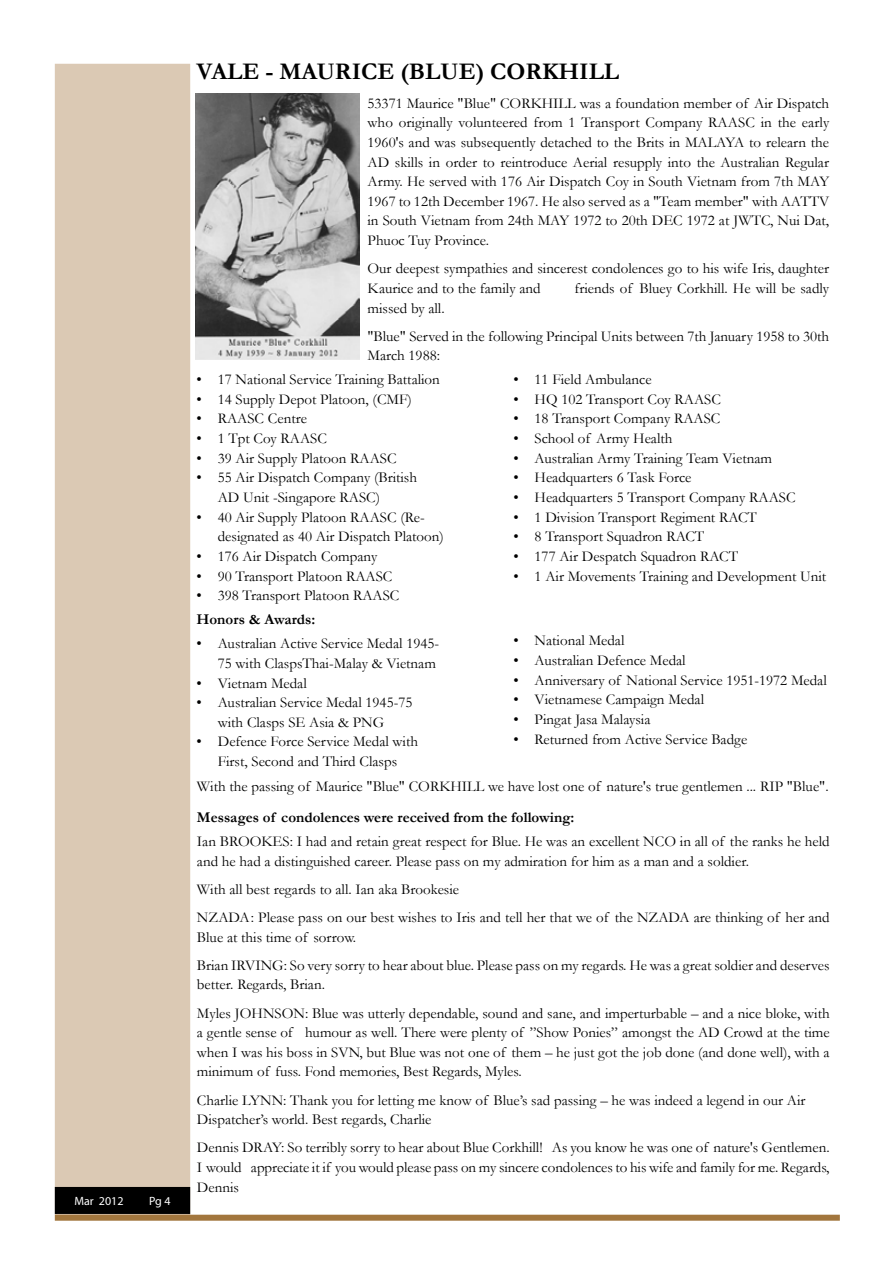
<style>
.page{position:relative;width:893px;height:1263px;background:#fff}
.page>*{position:absolute;margin:0;border:0;box-sizing:border-box;transform-origin:0 0}
.t1{font:700 24px "Garamond";color:#000}
.t2{font:15px/19.6px "Garamond";color:#000}
.t3{font:700 15px "Garamond";letter-spacing:-.01em;color:#000}
.t4{font:12px "Myriad Pro";color:#fff}
</style>
<div class="page">
<div style="left:55px;top:64px;width:135px;height:1151px;background:#dbc9b4"></div>
<div style="left:55px;top:1215px;width:785px;height:6px;background:#a2763d"></div>
<div style="left:56px;top:1188px;width:133px;height:25px;background:#000"></div>
<div style="left:55px;top:1187px;width:135px;height:27px;border:2px solid #000"></div>
<img style="left:196px;top:94px;width:163px;height:266px">
<p class="t4" style="left:74px;top:1193px;width:51px">Mar 2012</p>
<p class="t4" style="left:149px;top:1193px;width:23px">Pg 4</p>
<h1 class="t1" style="left:197px;top:58px;width:32px">VALE</h1>
<h1 class="t1" style="left:265px;top:58px;width:32px">- MAURICE</h1>
<h1 class="t1" style="left:400px;top:58px;width:26px">(BLUE</h1>
<h1 class="t1" style="left:476px;top:58px;width:33px">) COR</h1>
<h1 class="t1" style="left:542px;top:58px;width:33px">KHILL</h1>
<p class="t2" style="left:368px;top:93px;width:463px;text-align:justify">53371 Maurice "Blue" CORKHILL was a foundation member of Air Dispatch who originally volunteered from 1 Transport Company RAASC in the early 1960's and was subsequently detached to the Brits in MALAYA to relearn the AD skills in order to reintroduce Aerial resupply into the Australian Regular Army. He served with 176 Air Dispatch Coy in South Vietnam from 7th MAY 1967 to 12th December 1967. He also served as a "Team member" with AATTV in South Vietnam from 24th MAY 1972 to 20th DEC 1972 at JWTC, Nui Dat, Phuoc Tuy Province.</p>
<p class="t2" style="left:368px;top:259px;width:463px">Our deepest sympathies and sincerest condolences go to his wife Iris, daughter<br>Kaurice and to the family and</p>
<p class="t2" style="left:575px;top:278px;width:256px">friends of Bluey Corkhill. He will be sadly</p>
<p class="t2" style="left:368px;top:294px;width:463px;line-height:28.2px">missed by all.<br>"Blue" Served in the following Principal Units between 7th January 1958 to 30th</p>
<p class="t2" style="left:368px;top:346px;width:74px">March 1988:</p>
<p class="t2" style="left:197px;top:369px;width:245px">• 17 National Service Training Battalion</p>
<p class="t2" style="left:197px;top:389px;width:217px">• 14 Supply Depot Platoon, (CMF)</p>
<p class="t2" style="left:197px;top:409px;width:112px">• RAASC Centre</p>
<p class="t2" style="left:197px;top:428px;width:132px">• 1 Tpt Coy RAASC</p>
<p class="t2" style="left:197px;top:448px;width:202px">• 39 Air Supply Platoon RAASC</p>
<p class="t2" style="left:218px;top:468px;width:201px;text-indent:-21px">• 55 Air Dispatch Company (British<br>AD Unit -Singapore RASC)</p>
<p class="t2" style="left:218px;top:507px;width:228px;text-indent:-21px">• 40 Air Supply Platoon RAASC (Re&shy;designated as 40 Air Dispatch Platoon)</p>
<p class="t2" style="left:197px;top:546px;width:182px">• 176 Air Dispatch Company</p>
<p class="t2" style="left:197px;top:566px;width:197px">• 90 Transport Platoon RAASC</p>
<p class="t2" style="left:197px;top:585px;width:204px">• 398 Transport Platoon RAASC</p>
<p class="t2" style="left:513px;top:369px;width:140px">• 11 Field Ambulance</p>
<p class="t2" style="left:513px;top:389px;width:209px">• HQ 102 Transport Coy RAASC</p>
<p class="t2" style="left:513px;top:409px;width:209px">• 18 Transport Company RAASC</p>
<p class="t2" style="left:513px;top:428px;width:161px">• School of Army Health</p>
<p class="t2" style="left:513px;top:448px;width:260px">• Australian Army Training Team Vietnam</p>
<p class="t2" style="left:513px;top:468px;width:180px">• Headquarters 6 Task Force</p>
<p class="t2" style="left:513px;top:487px;width:284px">• Headquarters 5 Transport Company RAASC</p>
<p class="t2" style="left:513px;top:507px;width:245px">• 1 Division Transport Regiment RACT</p>
<p class="t2" style="left:513px;top:526px;width:192px">• 8 Transport Squadron RACT</p>
<p class="t2" style="left:513px;top:546px;width:226px">• 177 Air Despatch Squadron RACT</p>
<p class="t2" style="left:513px;top:566px;width:314px">• 1 Air Movements Training and Development Unit</p>
<p class="t3" style="left:197px;top:611px;width:120px">Honors &amp; Awards:</p>
<p class="t2" style="left:197px;top:633px;width:244px;text-align:right">• Australian Active Service Medal 1945-<br>75 with ClaspsThai-Malay &amp; Vietnam</p>
<p class="t2" style="left:197px;top:673px;width:112px">• Vietnam Medal</p>
<p class="t2" style="left:197px;top:692px;width:217px;text-align:center">• Australian Service Medal 1945-75 with Clasps SE Asia &amp; PNG</p>
<p class="t2" style="left:197px;top:732px;width:223px;text-align:center">• Defence Force Service Medal with<br>First, Second and Third Clasps</p>
<p class="t2" style="left:513px;top:631px;width:113px">• National Medal</p>
<p class="t2" style="left:513px;top:650px;width:174px">• Australian Defence Medal</p>
<p class="t2" style="left:513px;top:670px;width:315px">• Anniversary of National Service 1951-1972 Medal</p>
<p class="t2" style="left:513px;top:689px;width:192px">• Vietnamese Campaign Medal</p>
<p class="t2" style="left:513px;top:709px;width:139px">• Pingat Jasa Malaysia</p>
<p class="t2" style="left:513px;top:729px;width:235px">• Returned from Active Service Badge</p>
<p class="t2" style="left:197px;top:776px;width:633px">With the passing of Maurice "Blue" CORKHILL we have lost one of nature's true gentlemen ... RIP "Blue".</p>
<p class="t3" style="left:197px;top:808px;width:379px">Messages of condolences were received from the following:</p>
<p class="t2" style="left:197px;top:831px;width:634px">Ian BROOKES: I had and retain great respect for Blue. He was an excellent NCO in all of the ranks he held and he had a distinguished career. Please pass on my admiration for him as a man and a soldier.</p>
<p class="t2" style="left:197px;top:875px;width:634px;line-height:28.2px">With all best regards to all. Ian aka Brookesie<br>NZADA: Please pass on our best wishes to Iris and tell her that we of the NZADA are thinking of her and</p>
<p class="t2" style="left:197px;top:922px;width:634px;line-height:28.2px">Blue at this time of sorrow.<br>Brian IRVING: So very sorry to hear about blue. Please pass on my regards. He was a great soldier and deserves</p>
<p class="t2" style="left:197px;top:970px;width:634px;line-height:28.2px">better. Regards, Brian.<br>Myles JOHNSON: Blue was utterly dependable, sound and sane, and imperturbable – and a nice bloke, with</p>
<p class="t2" style="left:197px;top:1022px;width:634px;text-align:justify">a gentle sense of humour as well. There were plenty of ”Show Ponies” amongst the AD Crowd at the time when I was his boss in SVN, but Blue was not one of them – he just got the job done (and done well), with a minimum of fuss. Fond memories, Best Regards, Myles.</p>
<p class="t2" style="left:197px;top:1090px;width:610px">Charlie LYNN: Thank you for letting me know of Blue’s sad passing – he was indeed a legend in our Air<br>Dispatcher’s world. Best regards, Charlie</p>
<p class="t2" style="left:197px;top:1138px;width:634px;text-align:justify">Dennis DRAY: So terribly sorry to hear about Blue Corkhill! As you know he was one of nature's Gentlemen.<br>I would appreciate it if you would please pass on my sincere condolences to his wife and family for me. Regards, Dennis</p>
</div>
